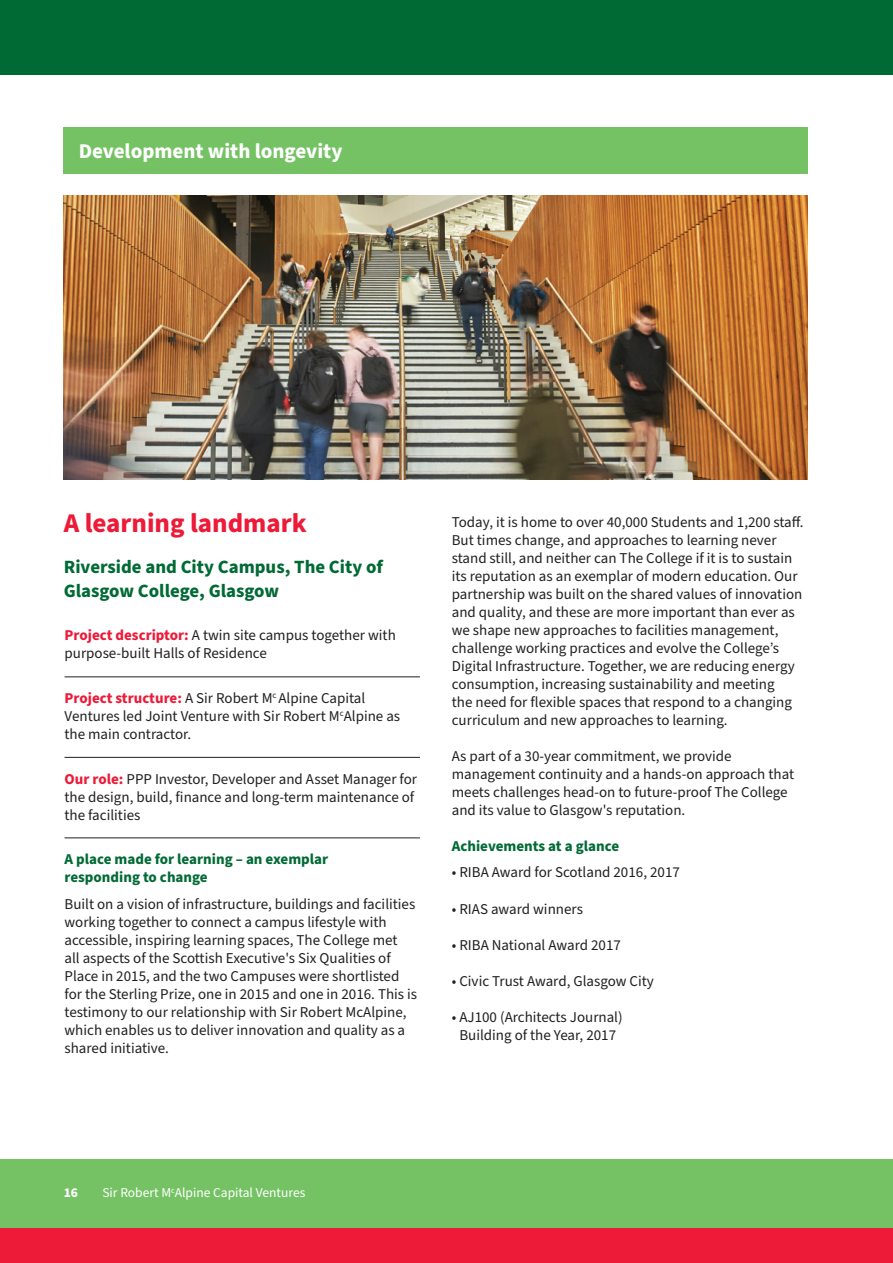
<style>
.page{position:relative;width:893px;height:1263px;background:#fff}
.page>*{position:absolute;margin:0;border:0;box-sizing:border-box;transform-origin:0 0}
.t1{font:700 27px "Source Sans Pro";color:#ed1a38}
.t2{font:700 21px "Source Sans Pro";color:#fff}
.t3{font:700 18.75px/24px "Source Sans Pro";color:#006a35}
.t4{font:15px/18px "Source Sans Pro";color:#231f20}
.t5{font:700 15px/18px "Source Sans Pro";color:#006a35}
.t6{font:13.5px "Source Sans Pro";color:#fff}
.t7{font:700 13.5px "Source Sans Pro";color:#fff}
.s1{font-weight:700;color:#ed1a38}
</style>
<div class="page">
<div style="left:0;top:1159px;width:893px;height:70px;background:#75c264"></div>
<div style="left:0;top:1228px;width:893px;height:35px;background:#ed1a38"></div>
<img style="left:64px;top:196px;width:744px;height:283px">
<div style="left:64px;top:128px;width:744px;height:46px;background:#75c264"></div>
<hr style="left:65px;top:676px;width:355px;height:1px;background:#231f20">
<hr style="left:65px;top:757px;width:355px;height:1px;background:#231f20">
<hr style="left:65px;top:837px;width:355px;height:1px;background:#231f20">
<div style="left:0;top:0;width:893px;height:74px;background:#006a35"></div>
<h2 class="t2" style="left:79px;top:136px;width:265px">Development with longevity</h2>
<h1 class="t1" style="left:64px;top:504px;width:244px">A learning landmark</h1>
<p class="t3" style="left:64px;top:555px;width:321px">Riverside and City Campus, The City of<br>Glasgow College, Glasgow</p>
<p class="t4" style="left:65px;top:627px;width:333px"><span class="s1">Project descriptor:</span> A twin site campus together with purpose-built Halls of Residence</p>
<p class="t4" style="left:65px;top:689px;width:337px"><span class="s1">Project structure:</span> A Sir Robert M<sup>c</sup> Alpine Capital<br>Ventures led Joint Venture with Sir Robert M<sup>c</sup>Alpine as the main contractor.</p>
<p class="t4" style="left:65px;top:770px;width:354px"><span class="s1">Our role:</span> PPP Investor, Developer and Asset Manager for the design, build, finance and long-term maintenance of the facilities</p>
<p class="t5" style="left:65px;top:850px;width:265px">A place made for learning – an exemplar responding to change</p>
<p class="t4" style="left:65px;top:895px;width:354px">Built on a vision of infrastructure, buildings and facilities working together to connect a campus lifestyle with accessible, inspiring learning spaces, The College met<br>all aspects of the Scottish Executive's Six Qualities of Place in 2015, and the two Campuses were shortlisted for the Sterling Prize, one in 2015 and one in 2016. This is testimony to our relationship with Sir Robert McAlpine, which enables us to deliver innovation and quality as a shared initiative.</p>
<p class="t4" style="left:452px;top:513px;width:353px">Today, it is home to over 40,000 Students and 1,200 staff.<br>But times change, and approaches to learning never stand still, and neither can The College if it is to sustain its reputation as an exemplar of modern education. Our partnership was built on the shared values of innovation and quality, and these are more important than ever as we shape new approaches to facilities management, challenge working practices and evolve the College’s Digital Infrastructure. Together, we are reducing energy consumption, increasing sustainability and meeting<br>the need for flexible spaces that respond to a changing curriculum and new approaches to learning.</p>
<p class="t4" style="left:452px;top:747px;width:344px">As part of a 30-year commitment, we provide management continuity and a hands-on approach that meets challenges head-on to future-proof The College and its value to Glasgow's reputation.</p>
<p class="t5" style="left:452px;top:837px;width:169px">Achievements at a glance</p>
<p class="t4" style="left:452px;top:864px;width:230px">• RIBA Award for Scotland 2016, 2017</p>
<p class="t4" style="left:452px;top:900px;width:133px">• RIAS award winners</p>
<p class="t4" style="left:452px;top:936px;width:171px">• RIBA National Award 2017</p>
<p class="t4" style="left:452px;top:972px;width:204px">• Civic Trust Award, Glasgow City</p>
<p class="t4" style="left:452px;top:1008px;width:172px;text-align:center">• AJ100 (Architects Journal)<br>Building of the Year, 2017</p>
<p class="t7" style="left:64px;top:1183px;width:16px">16</p>
<p class="t6" style="left:102px;top:1183px;width:205px">Sir Robert M<sup>c</sup>Alpine Capital Ventures</p>
</div>
